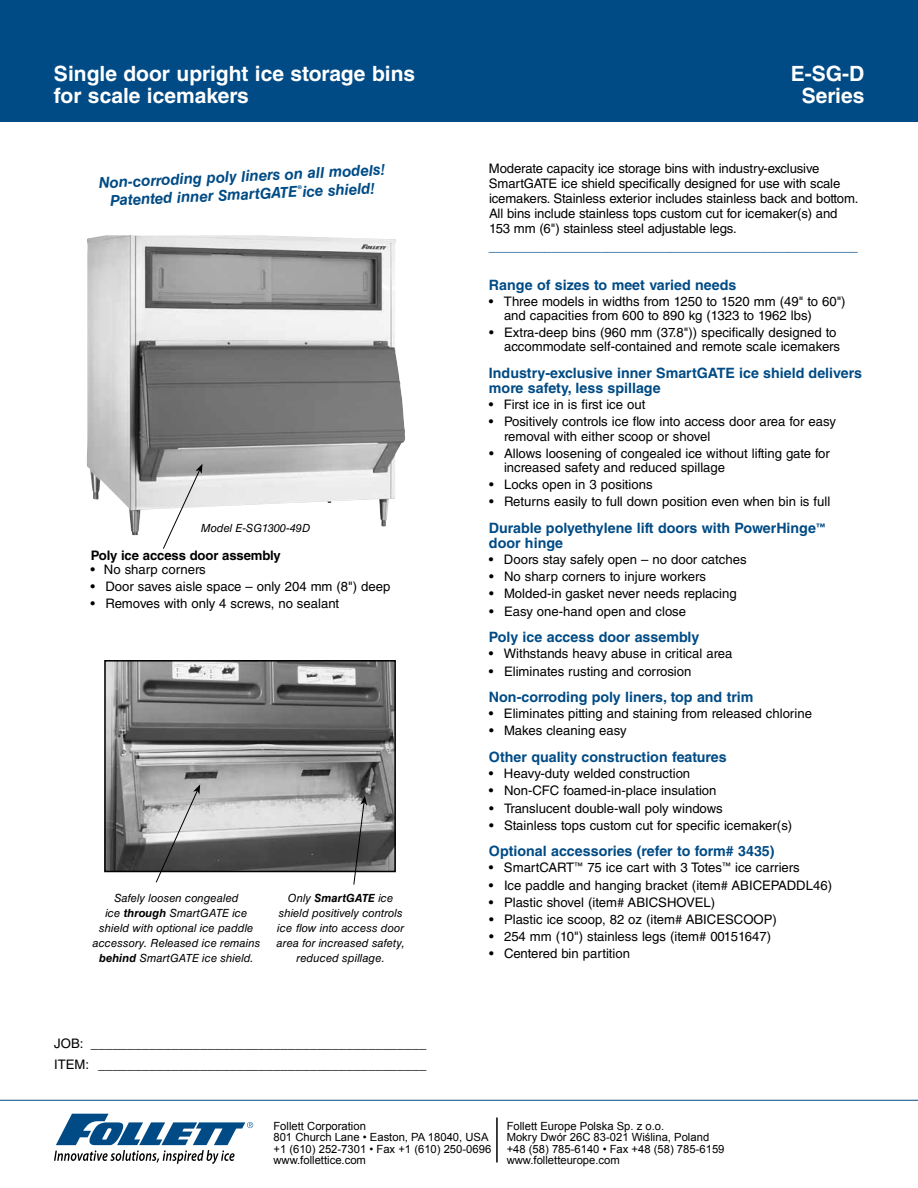
<style>
.page{position:relative;width:918px;height:1188px;background:#fff}
.page>*{position:absolute;margin:0;border:0;box-sizing:border-box;transform-origin:0 0}
.t1{font:700 21px/22.5px "Helvetica LT Std";color:#fff}
.t2{font:italic 700 15px/18px "Helvetica LT Std";color:#004b85;text-align:center}
.t3{font:700 14.25px/15px "Helvetica LT Std";color:#004b85}
.t4{font:13.2px/15px "Helvetica LT Std";color:#000}
.t5{font:700 13.2px "Helvetica LT Std";letter-spacing:-.01em;color:#000}
.t6{font:12.75px "Helvetica LT Std";color:#004b85}
.t7{font:italic 11.25px/15px "Helvetica LT Std";color:#000;text-align:center}
.t8{font:11.25px/11.2px "Arial";color:#000}
.s1{font-weight:700}
</style>
<div class="page">
<hr style="left:0;top:1100px;width:918px;height:1px;background:#004b85">
<div style="left:0;top:0;width:918px;height:122px;background:#004b85"></div>
<img style="left:87px;top:235px;width:319px;height:300px">
<svg style="left:162px;top:464px;width:41px;height:85px"></svg>
<img style="left:107px;top:663px;width:286px;height:206px">
<div style="left:104px;top:660px;width:292px;height:212px;border:2px solid #000"></div>
<svg style="left:353px;top:796px;width:14px;height:89px"></svg>
<svg style="left:155px;top:784px;width:45px;height:99px"></svg>
<svg style="left:54px;top:1114px;width:199px;height:50px"></svg>
<hr style="left:496px;top:1118px;width:2px;height:44px;background:#000">
<h1 class="t1" style="left:54px;top:62px;width:363px">Single door upright ice storage bins for scale icemakers</h1>
<h1 class="t1" style="left:791px;top:62px;width:75px;text-align:center">E-SG-D<br>Series</h1>
<p class="t2" style="left:98px;top:175px;width:288px;rotate:-3deg">Non-corroding poly liners on all models!<br>Patented inner SmartGATE<sup>®</sup>ice shield!</p>
<p class="t7" style="left:201px;top:520px;width:111px">Model E-SG1300-49D</p>
<p class="t5" style="left:91px;top:547px;width:192px">Poly ice access door assembly</p>
<p class="t4" style="left:90px;top:562px;width:117px">• No sharp corners</p>
<p class="t4" style="left:90px;top:579px;width:302px">• Door saves aisle space – only 204 mm (8") deep</p>
<p class="t4" style="left:90px;top:596px;width:250px">• Removes with only 4 screws, no sealant</p>
<p class="t7" style="left:92px;top:891px;width:170px">Safely loosen congealed<br>ice <span class="s1">through</span> SmartGATE ice shield with optional ice paddle accessory. Released ice remains <span class="s1">behind</span> SmartGATE ice shield.</p>
<p class="t7" style="left:277px;top:891px;width:130px">Only <span class="s1">SmartGATE</span> ice shield positively controls ice flow into access door area for increased safety, reduced spillage.</p>
<p class="t4" style="left:54px;top:1033px;width:374px;line-height:20.9px">JOB: ______________________________________________<br>ITEM: _____________________________________________</p>
<p class="t4" style="left:489px;top:161px;width:371px">Moderate capacity ice storage bins with industry-exclusive SmartGATE ice shield specifically designed for use with scale icemakers. Stainless exterior includes stainless back and bottom.<br>All bins include stainless tops custom cut for icemaker(s) and 153 mm (6") stainless steel adjustable legs.</p>
<p class="t6" style="left:489px;top:239px;width:371px">_____________________________________________________</p>
<p class="t3" style="left:489px;top:277px;width:249px">Range of sizes to meet varied needs</p>
<p class="t4" style="left:504px;top:294px;width:343px;line-height:14.2px;text-indent:-15px">• Three models in widths from 1250 to 1520 mm (49" to 60") and capacities from 600 to 890 kg (1323 to 1962 lbs)</p>
<p class="t4" style="left:489px;top:325px;width:352px;line-height:14.2px;text-align:right">• Extra-deep bins (960 mm (37.8")) specifically designed to accommodate self-contained and remote scale icemakers</p>
<p class="t3" style="left:489px;top:365px;width:375px">Industry-exclusive inner SmartGATE ice shield delivers more safety, less spillage</p>
<p class="t4" style="left:489px;top:397px;width:158px">• First ice in is first ice out</p>
<p class="t4" style="left:504px;top:415px;width:333px;line-height:14.2px;text-indent:-15px">• Positively controls ice flow into access door area for easy removal with either scoop or shovel</p>
<p class="t4" style="left:504px;top:446px;width:327px;line-height:14.2px;text-indent:-15px">• Allows loosening of congealed ice without lifting gate for increased safety and reduced spillage</p>
<p class="t4" style="left:489px;top:477px;width:165px">• Locks open in 3 positions</p>
<p class="t4" style="left:489px;top:494px;width:343px">• Returns easily to full down position even when bin is full</p>
<p class="t3" style="left:489px;top:520px;width:338px">Durable polyethylene lift doors with PowerHinge<sup>™ </sup>door hinge</p>
<p class="t4" style="left:489px;top:552px;width:259px">• Doors stay safely open – no door catches</p>
<p class="t4" style="left:489px;top:569px;width:218px">• No sharp corners to injure workers</p>
<p class="t4" style="left:489px;top:586px;width:249px">• Molded-in gasket never needs replacing</p>
<p class="t4" style="left:489px;top:603px;width:199px">• Easy one-hand open and close</p>
<p class="t3" style="left:489px;top:629px;width:212px">Poly ice access door assembly</p>
<p class="t4" style="left:489px;top:646px;width:245px">• Withstands heavy abuse in critical area</p>
<p class="t4" style="left:489px;top:663px;width:204px">• Eliminates rusting and corrosion</p>
<p class="t3" style="left:489px;top:689px;width:266px">Non-corroding poly liners, top and trim</p>
<p class="t4" style="left:489px;top:706px;width:325px">• Eliminates pitting and staining from released chlorine</p>
<p class="t4" style="left:489px;top:723px;width:139px">• Makes cleaning easy</p>
<p class="t3" style="left:489px;top:749px;width:239px">Other quality construction features</p>
<p class="t4" style="left:489px;top:766px;width:203px">• Heavy-duty welded construction</p>
<p class="t4" style="left:489px;top:783px;width:229px">• Non-CFC foamed-in-place insulation</p>
<p class="t4" style="left:489px;top:800px;width:235px">• Translucent double-wall poly windows</p>
<p class="t4" style="left:489px;top:818px;width:305px">• Stainless tops custom cut for specific icemaker(s)</p>
<p class="t3" style="left:489px;top:843px;width:287px">Optional accessories (refer to form# 3435)</p>
<p class="t4" style="left:489px;top:860px;width:312px">• SmartCART<sup>™</sup> 75 ice cart with 3 Totes<sup>™</sup> ice carriers</p>
<p class="t4" style="left:489px;top:877px;width:345px">• Ice paddle and hanging bracket (item# ABICEPADDL46)</p>
<p class="t4" style="left:489px;top:895px;width:228px">• Plastic shovel (item# ABICSHOVEL)</p>
<p class="t4" style="left:489px;top:912px;width:289px">• Plastic ice scoop, 82 oz (item# ABICESCOOP)</p>
<p class="t4" style="left:489px;top:929px;width:284px">• 254 mm (10") stainless legs (item# 00151647)</p>
<p class="t4" style="left:489px;top:946px;width:143px">• Centered bin partition</p>
<p class="t8" style="left:273px;top:1121px;width:219px">Follett Corporation<br>801 Church Lane • Easton, PA 18040, USA +1 (610) 252-7301 • Fax +1 (610) 250-0696 www.follettice.com</p>
<p class="t8" style="left:507px;top:1121px;width:219px">Follett Europe Polska Sp. z o.o.<br>Mokry Dwór 26C 83-021 Wiślina, Poland +48 (58) 785-6140 • Fax +48 (58) 785-6159 www.folletteurope.com</p>
</div>
